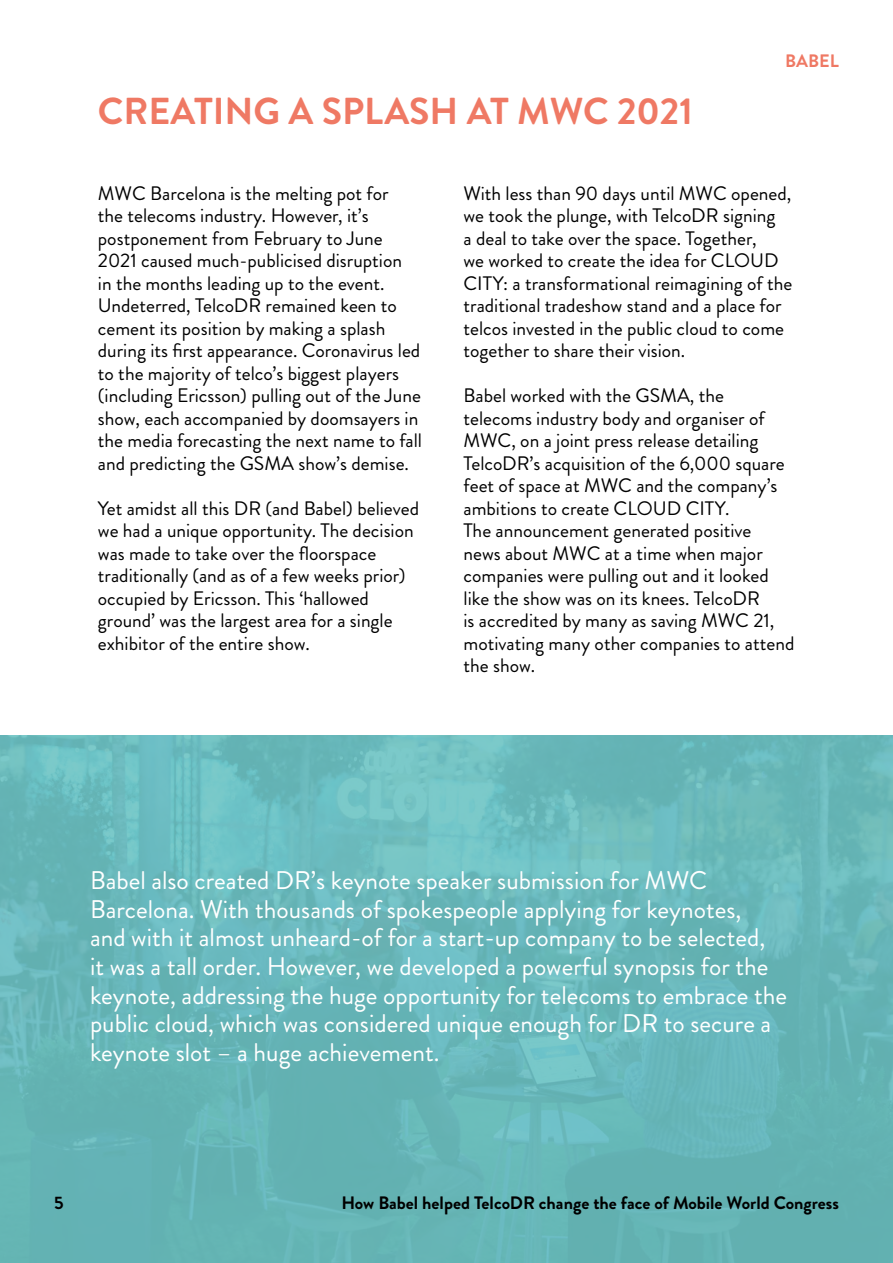
<style>
.page{position:relative;width:893px;height:1263px;background:#fff}
.page>*{position:absolute;margin:0;border:0;box-sizing:border-box;transform-origin:0 0}
.t1{font:700 37.5px "Brandon Grotesque";color:#ef7964}
.t2{font:25.5px/28.5px "Brandon Grotesque";color:#fff}
.t3{font:19.5px/22.5px "Brandon Grotesque";color:#000}
.t4{font:700 18px "Brandon Grotesque";color:#000}
.t5{font:700 18px "Brandon Grotesque";color:#ef7964}
</style>
<div class="page">
<svg style="left:0;top:736px;width:893px;height:527px;background:#67b7b9"></svg>
<h1 class="t1" style="left:98px;top:85px;width:596px">CREATING A SPLASH AT MWC 2021</h1>
<p class="t5" style="left:785px;top:48px;width:55px">BABEL</p>
<p class="t3" style="left:98px;top:182px;width:326px">MWC Barcelona is the melting pot for<br>the telecoms industry. However, it’s postponement from February to June 2021 caused much-publicised disruption<br>in the months leading up to the event.<br>Undeterred, TelcoDR remained keen to cement its position by making a splash during its first appearance. Coronavirus led to the majority of telco’s biggest players (including Ericsson) pulling out of the June show, each accompanied by doomsayers in the media forecasting the next name to fall and predicting the GSMA show’s demise.</p>
<p class="t3" style="left:98px;top:497px;width:323px">Yet amidst all this DR (and Babel) believed we had a unique opportunity. The decision was made to take over the floorspace traditionally (and as of a few weeks prior) occupied by Ericsson. This ‘hallowed ground’ was the largest area for a single exhibitor of the entire show.</p>
<p class="t3" style="left:463px;top:182px;width:330px">With less than 90 days until MWC opened, we took the plunge, with TelcoDR signing<br>a deal to take over the space. Together,<br>we worked to create the idea for CLOUD CITY: a transformational reimagining of the traditional tradeshow stand and a place for telcos invested in the public cloud to come together to share their vision.</p>
<p class="t3" style="left:463px;top:384px;width:332px">Babel worked with the GSMA, the telecoms industry body and organiser of MWC, on a joint press release detailing TelcoDR’s acquisition of the 6,000 square feet of space at MWC and the company’s ambitions to create CLOUD CITY.<br>The announcement generated positive<br>news about MWC at a time when major companies were pulling out and it looked like the show was on its knees. TelcoDR<br>is accredited by many as saving MWC 21, motivating many other companies to attend the show.</p>
<p class="t2" style="left:90px;top:867px;width:698px">Babel also created DR’s keynote speaker submission for MWC Barcelona. With thousands of spokespeople applying for keynotes,<br>and with it almost unheard-of for a start-up company to be selected,<br>it was a tall order. However, we developed a powerful synopsis for the keynote, addressing the huge opportunity for telecoms to embrace the public cloud, which was considered unique enough for DR to secure a keynote slot – a huge achievement.</p>
<p class="t4" style="left:54px;top:1190px;width:11px">5</p>
<p class="t4" style="left:341px;top:1190px;width:499px">How Babel helped TelcoDR change the face of Mobile World Congress</p>
</div>
